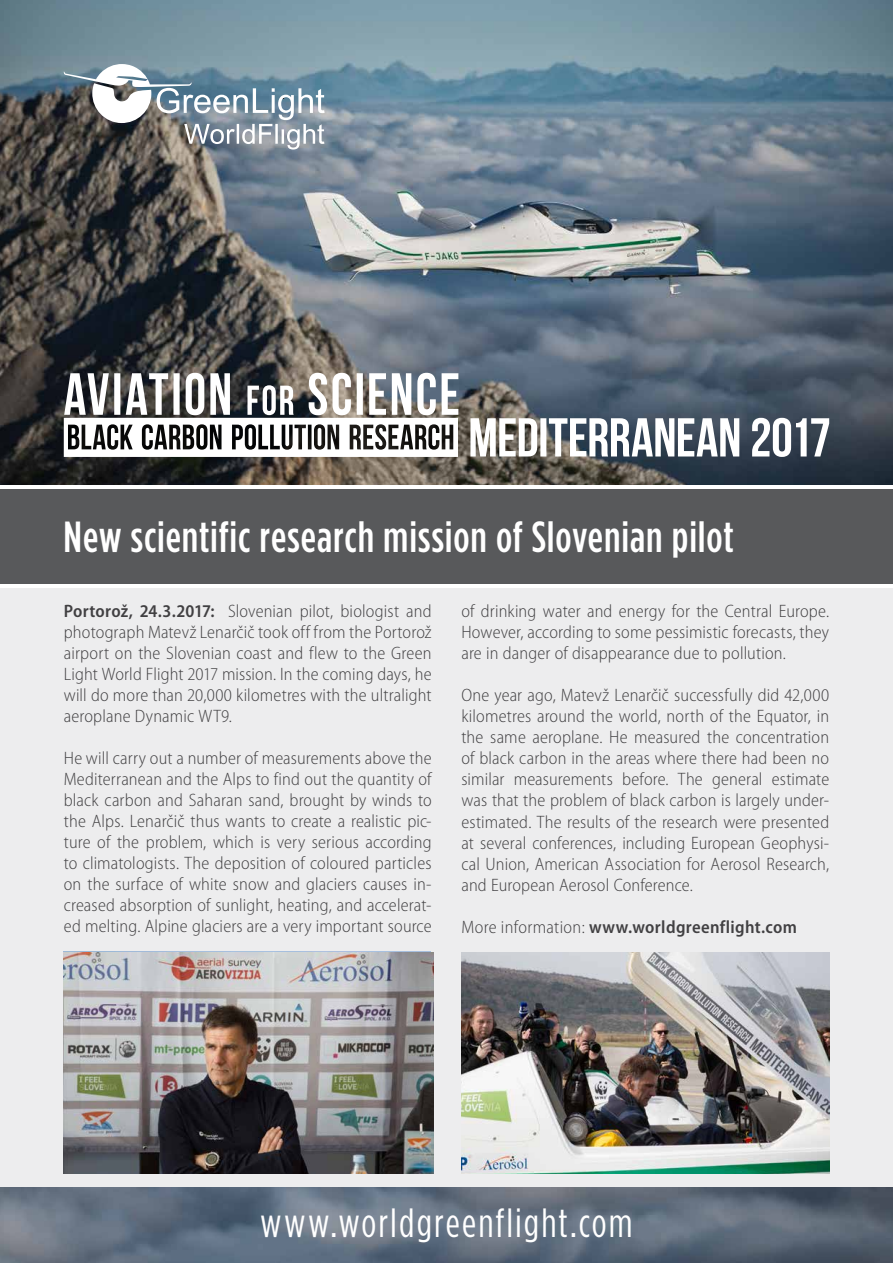
<style>
.page{position:relative;width:893px;height:1263px;background:#fff}
.page>*{position:absolute;margin:0;border:0;box-sizing:border-box;transform-origin:0 0}
.t1{font:500 43.5px "Gotham Condensed";letter-spacing:.02em;color:#fff}
.t2{font:40.5px "Gotham Condensed";letter-spacing:.055em;color:#fff}
.t3{font:300 semi-condensed 18px/21px "Myriad Pro";letter-spacing:.01em;color:#414042;text-align:justify}
.t4{font:600 semi-condensed 18px "Myriad Pro";letter-spacing:.02em;color:#414042}
.s1{font-weight:600}
.s2{font-weight:300}
</style>
<div class="page">
<div style="left:0;top:589px;width:893px;height:674px;background:#ededee"></div>
<img style="left:0;top:1188px;width:893px;height:75px">
<img style="left:0;top:0;width:893px;height:485px">
<div style="left:0;top:489px;width:893px;height:95px;background:#58595b"></div>
<svg style="left:64px;top:64px;width:261px;height:86px"></svg>
<svg style="left:64px;top:373px;width:394px;height:84px"></svg>
<svg style="left:470px;top:418px;width:359px;height:39px"></svg>
<img style="left:461px;top:952px;width:368px;height:222px">
<img style="left:64px;top:952px;width:370px;height:222px">
<h1 class="t1" style="left:64px;top:512px;width:672px">New scientific research mission of Slovenian pilot</h1>
<p class="t3" style="left:64px;top:601px;width:369px"><span class="s1">Portorož, 24.3.2017:</span> Slovenian pilot, biologist and photograph Matevž Lenarčič took off from the Portorož airport on the Slovenian coast and flew to the Green Light World Flight 2017 mission. In the coming days, he will do more than 20,000 kilometres with the ultralight aeroplane Dynamic WT9.</p>
<p class="t3" style="left:64px;top:748px;width:369px">He will carry out a number of measurements above the Mediterranean and the Alps to find out the quantity of black carbon and Saharan sand, brought by winds to the Alps. Lenarčič thus wants to create a realistic pic&shy;ture of the problem, which is very serious according to climatologists. The deposition of coloured particles on the surface of white snow and glaciers causes in&shy;creased absorption of sunlight, heating, and accelerat&shy;ed melting. Alpine glaciers are a very important source</p>
<p class="t3" style="left:461px;top:601px;width:369px">of drinking water and energy for the Central Europe.<br>However, according to some pessimistic forecasts, they are in danger of disappearance due to pollution.</p>
<p class="t3" style="left:461px;top:685px;width:369px">One year ago, Matevž Lenarčič successfully did 42,000 kilometres around the world, north of the Equator, in the same aeroplane. He measured the concentration of black carbon in the areas where there had been no similar measurements before. The general estimate was that the problem of black carbon is largely under&shy;estimated. The results of the research were presented at several conferences, including European Geophysi&shy;cal Union, American Association for Aerosol Research, and European Aerosol Conference.</p>
<p class="t4" style="left:461px;top:916px;width:337px"><span class="s2">More information:</span> www.worldgreenflight.com</p>
<h2 class="t2" style="left:260px;top:1200px;width:374px">www.worldgreenflight.com</h2>
</div>
